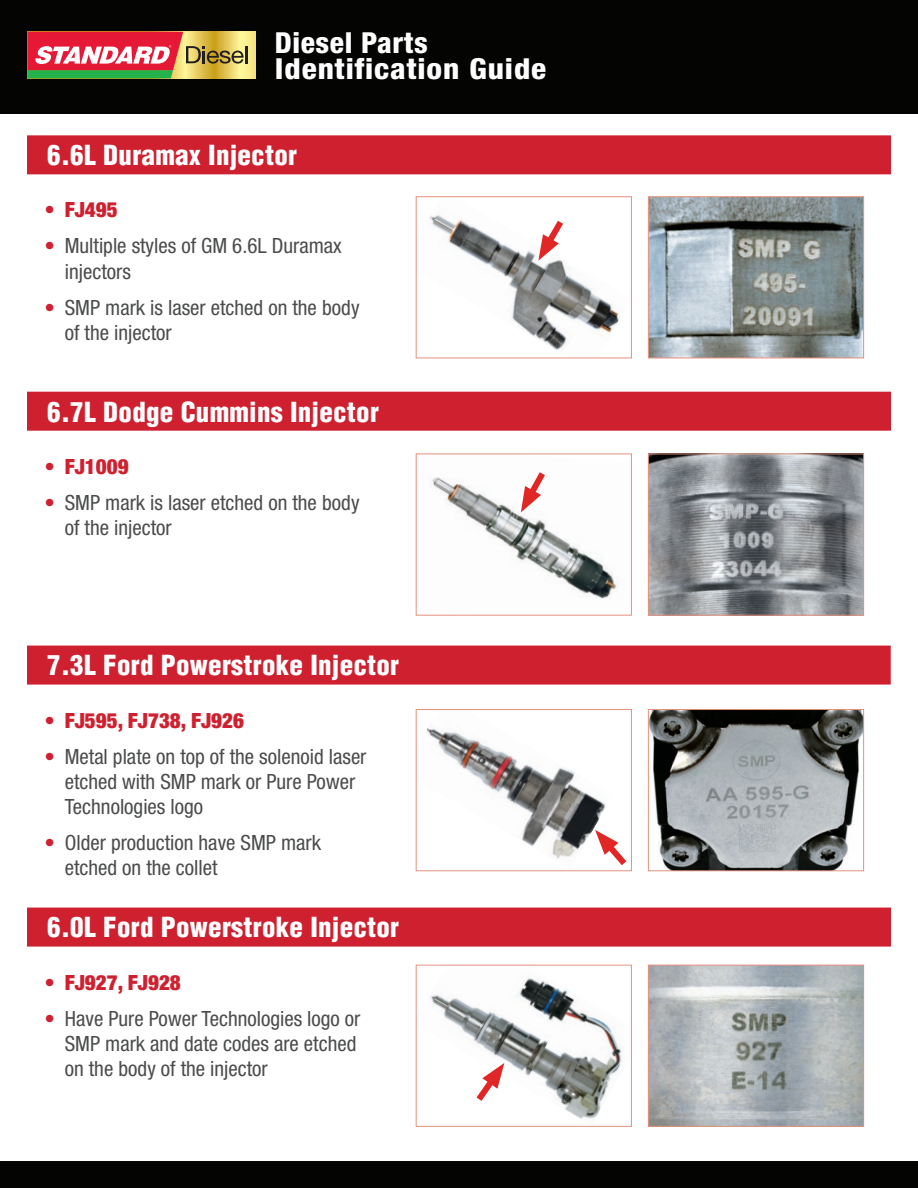
<style>
.page{position:relative;width:918px;height:1188px;background:#fff}
.page>*{position:absolute;margin:0;border:0;box-sizing:border-box;transform-origin:0 0}
.t1{font:800 condensed 28.95px/26.2px "Helvetica Neue LT Std";letter-spacing:.03em;color:#fff}
.t2{font:900 condensed 27px "Helvetica LT Std";letter-spacing:.01em;color:#fff}
.t3{font:condensed 21px/25.2px "Helvetica Neue LT Std";color:#4b4c4d}
.t4{font:900 condensed 21px "Helvetica Neue LT Std";color:#cf202f}
.s1{font-weight:400}
.s2{color:#cf202f}
</style>
<div class="page">
<div style="left:0;top:0;width:918px;height:113px;background:#040503"></div>
<div style="left:28px;top:32px;width:227px;height:46px;background:#f9eb8b"></div>
<div style="left:27px;top:135px;width:864px;height:39px;background:#cf202f"></div>
<svg style="left:28px;top:32px;width:219px;height:46px;background:#cc7f62"></svg>
<div style="left:0;top:1161px;width:918px;height:27px;background:#040503"></div>
<img style="left:650px;top:198px;width:212px;height:158px">
<div style="left:648px;top:196px;width:216px;height:162px;border:1px solid #e5917f"></div>
<img style="left:429px;top:215px;width:191px;height:135px">
<div style="left:416px;top:196px;width:216px;height:162px;border:1px solid #e5917f"></div>
<svg style="left:538px;top:215px;width:31px;height:46px"></svg>
<div style="left:27px;top:392px;width:864px;height:39px;background:#cf202f"></div>
<img style="left:650px;top:456px;width:212px;height:158px">
<div style="left:648px;top:454px;width:216px;height:162px;border:1px solid #e5917f"></div>
<img style="left:432px;top:477px;width:186px;height:122px">
<div style="left:416px;top:454px;width:216px;height:162px;border:1px solid #e5917f"></div>
<svg style="left:520px;top:472px;width:31px;height:40px"></svg>
<div style="left:27px;top:646px;width:864px;height:39px;background:#cf202f"></div>
<img style="left:650px;top:711px;width:212px;height:158px">
<div style="left:648px;top:709px;width:216px;height:162px;border:1px solid #e5917f"></div>
<img style="left:426px;top:728px;width:180px;height:131px">
<div style="left:416px;top:709px;width:216px;height:162px;border:1px solid #e5917f"></div>
<svg style="left:595px;top:830px;width:37px;height:42px"></svg>
<div style="left:27px;top:908px;width:864px;height:39px;background:#cf202f"></div>
<img style="left:650px;top:967px;width:212px;height:158px">
<div style="left:648px;top:965px;width:216px;height:162px;border:1px solid #e5917f"></div>
<img style="left:429px;top:978px;width:195px;height:141px">
<div style="left:416px;top:965px;width:216px;height:162px;border:1px solid #e5917f"></div>
<svg style="left:471px;top:1063px;width:33px;height:45px"></svg>
<h1 class="t1" style="left:275px;top:29px;width:273px">Diesel Parts<br>Identification Guide</h1>
<h2 class="t2" style="left:47px;top:138px;width:251px">6.6L Duramax Injector</h2>
<p class="t4" style="left:45px;top:197px;width:75px"><span class="s1">•</span> FJ495</p>
<p class="t3" style="left:65px;top:233px;width:279px;text-indent:-20px"><span class="s2">•</span> Multiple styles of GM 6.6L Duramax injectors</p>
<p class="t3" style="left:65px;top:294px;width:296px;text-indent:-20px"><span class="s2">•</span> SMP mark is laser etched on the body of the injector</p>
<h2 class="t2" style="left:47px;top:395px;width:333px">6.7L Dodge Cummins Injector</h2>
<p class="t4" style="left:45px;top:453px;width:86px"><span class="s1">•</span> FJ1009</p>
<p class="t3" style="left:65px;top:490px;width:296px;text-indent:-20px"><span class="s2">•</span> SMP mark is laser etched on the body of the injector</p>
<h2 class="t2" style="left:47px;top:648px;width:354px">7.3L Ford Powerstroke Injector</h2>
<p class="t4" style="left:45px;top:707px;width:201px"><span class="s1">•</span> FJ595, FJ738, FJ926</p>
<p class="t3" style="left:65px;top:743px;width:303px;text-indent:-20px"><span class="s2">•</span> Metal plate on top of the solenoid laser etched with SMP mark or Pure Power<br>Technologies logo</p>
<p class="t3" style="left:65px;top:830px;width:258px;text-indent:-20px"><span class="s2">•</span> Older production have SMP mark etched on the collet</p>
<h2 class="t2" style="left:47px;top:910px;width:354px">6.0L Ford Powerstroke Injector</h2>
<p class="t4" style="left:45px;top:969px;width:138px"><span class="s1">•</span> FJ927, FJ928</p>
<p class="t3" style="left:65px;top:1005px;width:297px;text-indent:-20px"><span class="s2">•</span> Have Pure Power Technologies logo or<br>SMP mark and date codes are etched on the body of the injector</p>
</div>
